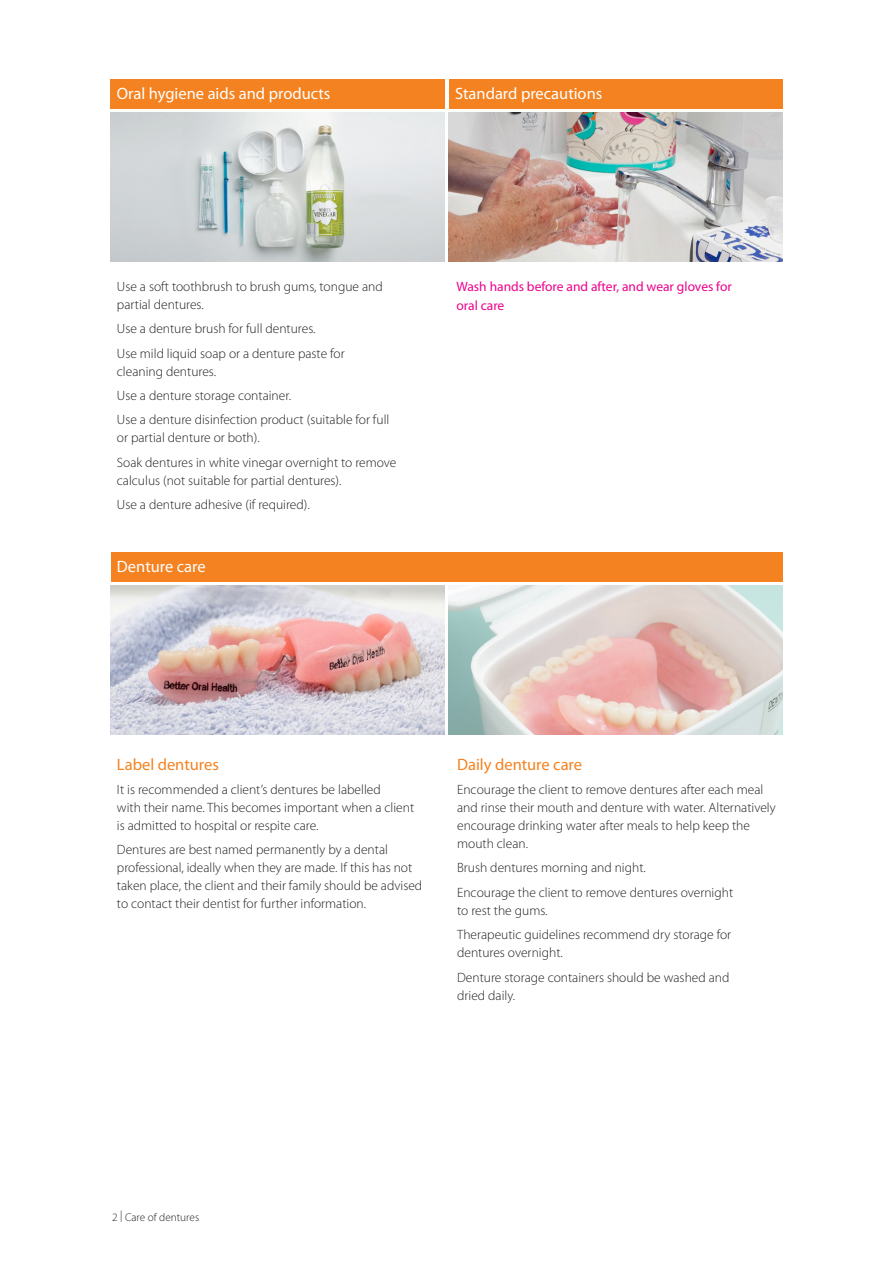
<style>
.page{position:relative;width:893px;height:1263px;background:#fff}
.page>*{position:absolute;margin:0;border:0;box-sizing:border-box;transform-origin:0 0}
.bullets_without_dots{font:16.5px "Myriad Pro";color:#fff}
.bullets_without_dots-2{font:16.5px "Myriad Pro";color:#f58220}
.bullets_without_dots-3{font:300 13.5px/18px "Myriad Pro";color:#231f20}
.bullets{font:13.5px/18.8px "Myriad Pro";color:#ed028c}
.bullets-2{font:300 11.25px "Myriad Pro";color:#231f20}
</style>
<div class="page">
<div style="left:111px;top:79px;width:334px;height:29px;background:#f58220"></div>
<div style="left:449px;top:79px;width:333px;height:29px;background:#f58220"></div>
<img style="left:111px;top:113px;width:334px;height:148px">
<div style="left:111px;top:552px;width:671px;height:29px;background:#f58220"></div>
<img style="left:111px;top:586px;width:333px;height:149px">
<img style="left:449px;top:586px;width:333px;height:149px">
<img style="left:448px;top:113px;width:334px;height:148px">
<p class="bullets_without_dots" style="left:117px;top:85px;width:215px">Oral hygiene aids and products</p>
<p class="bullets_without_dots" style="left:455px;top:85px;width:149px">Standard precautions</p>
<p class="bullets_without_dots-3" style="left:117px;top:277px;width:267px">Use a soft toothbrush to brush gums, tongue and partial dentures.</p>
<p class="bullets_without_dots-3" style="left:117px;top:320px;width:200px">Use a denture brush for full dentures.</p>
<p class="bullets_without_dots-3" style="left:117px;top:344px;width:229px">Use mild liquid soap or a denture paste for cleaning dentures.</p>
<p class="bullets_without_dots-3" style="left:117px;top:387px;width:176px">Use a denture storage container.</p>
<p class="bullets_without_dots-3" style="left:117px;top:411px;width:274px">Use a denture disinfection product (suitable for full or partial denture or both).</p>
<p class="bullets_without_dots-3" style="left:117px;top:453px;width:281px">Soak dentures in white vinegar overnight to remove calculus (not suitable for partial dentures).</p>
<p class="bullets_without_dots-3" style="left:117px;top:496px;width:194px">Use a denture adhesive (if required).</p>
<p class="bullets_without_dots" style="left:117px;top:558px;width:90px">Denture care</p>
<p class="bullets" style="left:456px;top:277px;width:277px">Wash hands before and after, and wear gloves for oral care</p>
<p class="bullets_without_dots-2" style="left:117px;top:755px;width:104px">Label dentures</p>
<p class="bullets_without_dots-3" style="left:117px;top:781px;width:299px">It is recommended a client’s dentures be labelled<br>with their name. This becomes important when a client is admitted to hospital or respite care.</p>
<p class="bullets_without_dots-3" style="left:117px;top:841px;width:307px">Dentures are best named permanently by a dental professional, ideally when they are made. If this has not taken place, the client and their family should be advised to contact their dentist for further information.</p>
<p class="bullets_without_dots-2" style="left:457px;top:755px;width:127px">Daily denture care</p>
<p class="bullets_without_dots-3" style="left:457px;top:781px;width:320px">Encourage the client to remove dentures after each meal and rinse their mouth and denture with water. Alternatively encourage drinking water after meals to help keep the mouth clean.</p>
<p class="bullets_without_dots-3" style="left:457px;top:859px;width:190px">Brush dentures morning and night.</p>
<p class="bullets_without_dots-3" style="left:457px;top:883px;width:278px">Encourage the client to remove dentures overnight to rest the gums.</p>
<p class="bullets_without_dots-3" style="left:457px;top:926px;width:276px">Therapeutic guidelines recommend dry storage for dentures overnight.</p>
<p class="bullets_without_dots-3" style="left:457px;top:968px;width:274px">Denture storage containers should be washed and dried daily.</p>
<p class="bullets-2" style="left:112px;top:1210px;width:88px">2 | Care of dentures</p>
</div>
